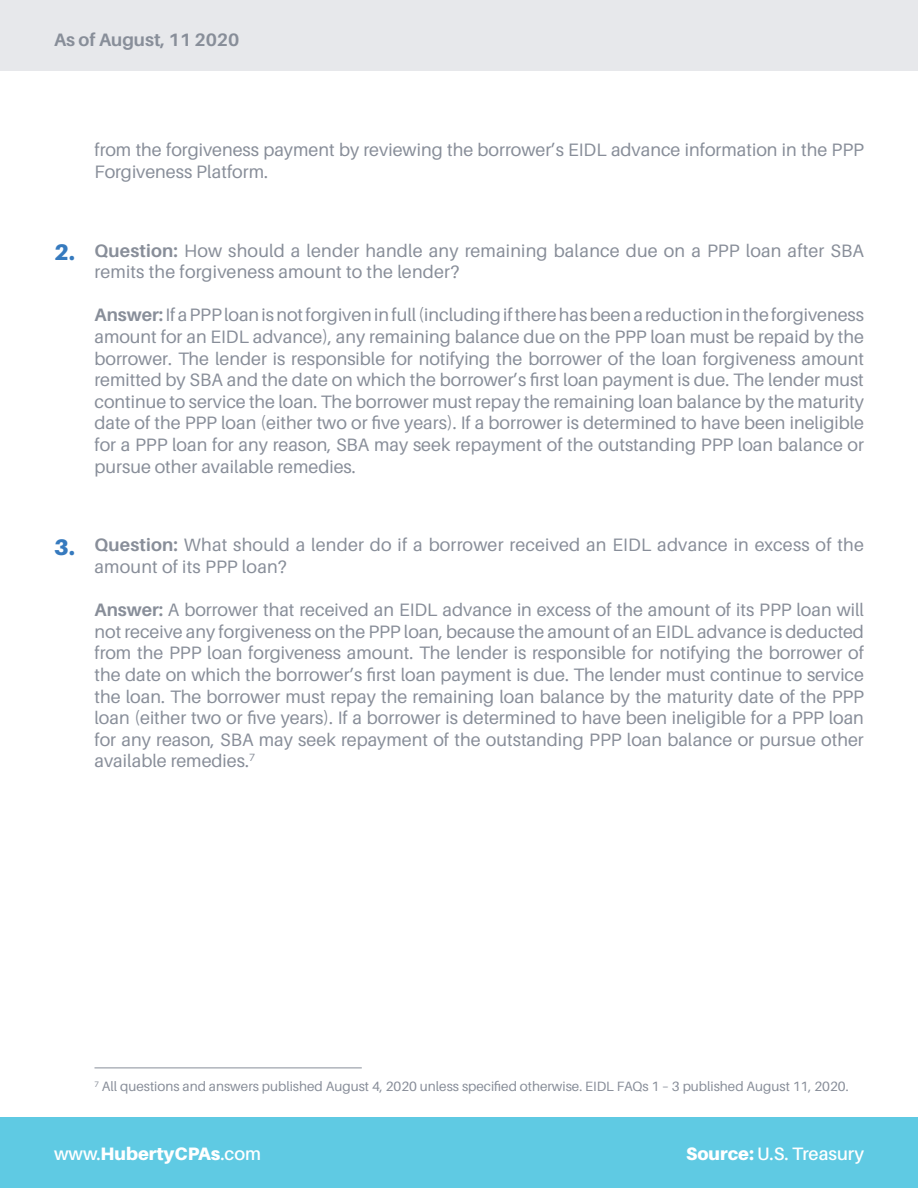
<style>
.page{position:relative;width:918px;height:1188px;background:#fff}
.page>*{position:absolute;margin:0;border:0;box-sizing:border-box;transform-origin:0 0}
.t1{font:900 22.5px "Aileron";color:#367abe}
.body_copy{font:18px/21.6px "Aileron";color:#888e99}
.t2{font:900 18px "Aileron";color:#fff}
.t3{font:600 18px "Aileron";color:#fff}
.t4{font:700 18px "Aileron";color:#888e99}
.t5{font:13.5px "Aileron";color:#888e99}
.s1{font-weight:700}
.s2{font-weight:600}
.s3{font-weight:900}
</style>
<div class="page">
<div style="left:0;top:1118px;width:918px;height:70px;background:#5fcae3"></div>
<div style="left:0;top:0;width:918px;height:71px;background:#e7e8eb"></div>
<hr style="left:94px;top:1068px;width:268px;height:1px;background:#888e99">
<p class="t4" style="left:54px;top:30px;width:187px">As of August, 11 2020</p>
<p class="body_copy" style="left:94px;top:139px;width:771px">from the forgiveness payment by reviewing the borrower’s EIDL advance information in the PPP<br>Forgiveness Platform.</p>
<p class="t1" style="left:54px;top:239px;width:22px">2.</p>
<p class="body_copy" style="left:94px;top:240px;width:771px"><span class="s1">Question:</span> How should a lender handle any remaining balance due on a PPP loan after SBA remits the forgiveness amount to the lender?</p>
<p class="body_copy" style="left:94px;top:305px;width:771px;text-align:justify"><span class="s1">Answer:</span> If a PPP loan is not forgiven in full (including if there has been a reduction in the forgiveness amount for an EIDL advance), any remaining balance due on the PPP loan must be repaid by the borrower. The lender is responsible for notifying the borrower of the loan forgiveness amount remitted by SBA and the date on which the borrower’s first loan payment is due. The lender must continue to service the loan. The borrower must repay the remaining loan balance by the maturity date of the PPP loan (either two or five years). If a borrower is determined to have been ineligible for a PPP loan for any reason, SBA may seek repayment of the outstanding PPP loan balance or pursue other available remedies.</p>
<p class="t1" style="left:54px;top:534px;width:22px">3.</p>
<p class="body_copy" style="left:94px;top:535px;width:771px"><span class="s1">Question:</span> What should a lender do if a borrower received an EIDL advance in excess of the amount of its PPP loan?</p>
<p class="body_copy" style="left:94px;top:599px;width:771px;text-align:justify"><span class="s1">Answer:</span> A borrower that received an EIDL advance in excess of the amount of its PPP loan will not receive any forgiveness on the PPP loan, because the amount of an EIDL advance is deducted from the PPP loan forgiveness amount. The lender is responsible for notifying the borrower of the date on which the borrower’s first loan payment is due. The lender must continue to service the loan. The borrower must repay the remaining loan balance by the maturity date of the PPP loan (either two or five years). If a borrower is determined to have been ineligible for a PPP loan for any reason, SBA may seek repayment of the outstanding PPP loan balance or pursue other available remedies.<sup>7</sup></p>
<p class="t5" style="left:94px;top:1079px;width:756px"><sup>7</sup> All questions and answers published August 4, 2020 unless specified otherwise. EIDL FAQs 1 – 3 published August 11, 2020.</p>
<p class="t2" style="left:54px;top:1143px;width:209px"><span class="s2">www.</span>HubertyCPAs<span class="s2">.com</span></p>
<p class="t3" style="left:686px;top:1144px;width:179px"><span class="s3">Source:</span> U.S. Treasury</p>
</div>
